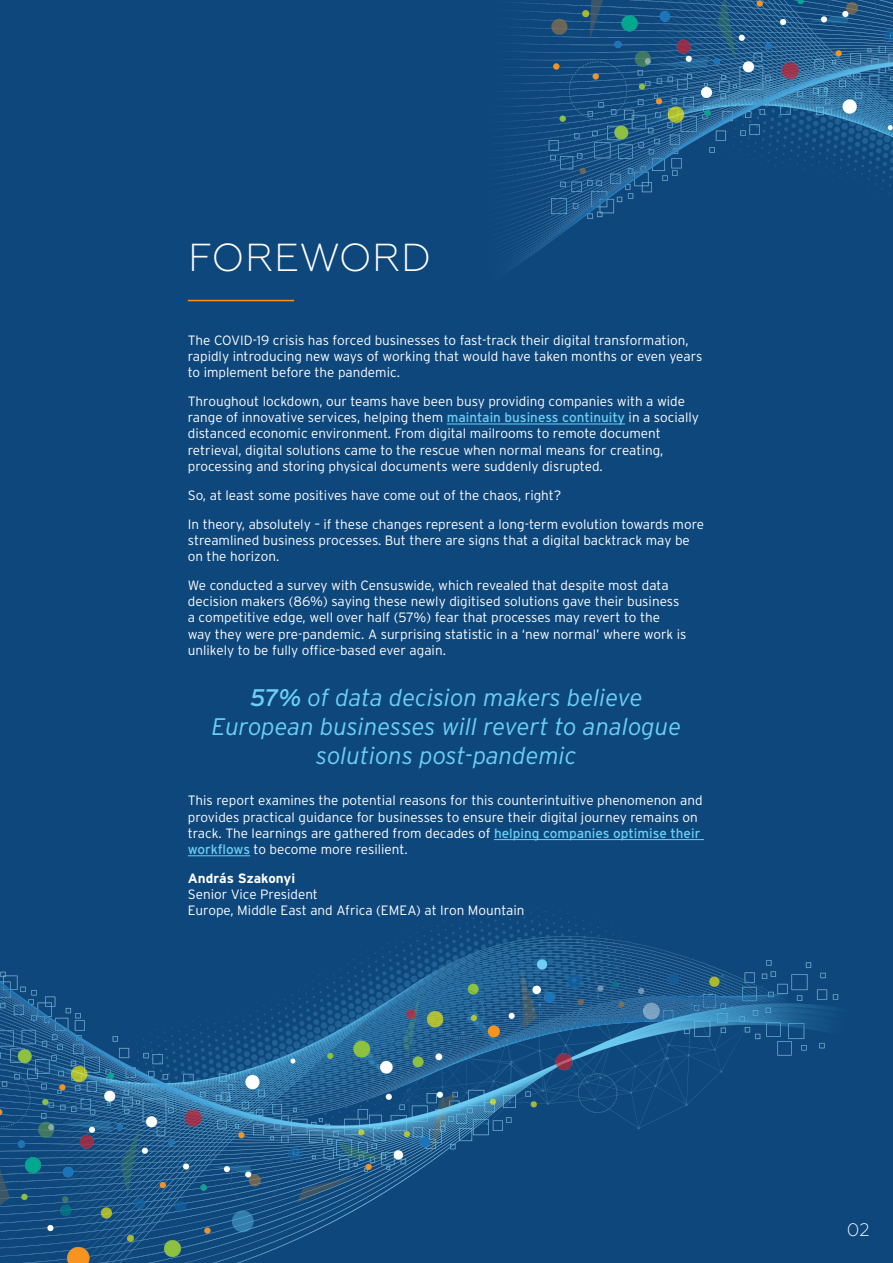
<style>
.page{position:relative;width:893px;height:1263px;background:#0d477c}
.page>*{position:absolute;margin:0;border:0;box-sizing:border-box;transform-origin:0 0}
.t1{font:300 39px "Geometria";letter-spacing:.01em;color:#fff}
.t2{font:italic 300 24px/28.8px "Interstate";color:#6bcff6;text-align:center}
.Body_Copy{font:300 18px "Geometria";color:#fff}
.t3{font:300 13.5px/16.2px "Interstate";color:#fff}
.s1{font-weight:400;color:#6bcff6}
.s2{font-weight:400}
.s3{font-weight:700}
</style>
<div class="page">
<img style="left:0;top:904px;width:839px;height:359px">
<hr style="left:447px;top:424px;width:178px;height:1px;background:#6bcff6">
<hr style="left:188px;top:300px;width:106px;height:1px;background:#f7931d">
<img style="left:503px;top:0;width:390px;height:268px">
<hr style="left:494px;top:839px;width:210px;height:1px;background:#6bcff6">
<hr style="left:188px;top:855px;width:62px;height:1px;background:#6bcff6">
<p class="t1" style="left:188px;top:235px;width:245px">FOREWORD</p>
<p class="t3" style="left:188px;top:332px;width:516px">The COVID-19 crisis has forced businesses to fast-track their digital transformation, rapidly introducing new ways of working that would have taken months or even years to implement before the pandemic.</p>
<p class="t3" style="left:188px;top:393px;width:513px">Throughout lockdown, our teams have been busy providing companies with a wide range of innovative services, helping them <span class="s1">maintain business continuity</span> in a socially distanced economic environment. From digital mailrooms to remote document retrieval, digital solutions came to the rescue when normal means for creating, processing and storing physical documents were suddenly disrupted.</p>
<p class="t3" style="left:188px;top:487px;width:375px">So, at least some positives have come out of the chaos, right?</p>
<p class="t3" style="left:188px;top:516px;width:518px">In theory, absolutely – if these changes represent a long-term evolution towards more streamlined business processes. But there are signs that a digital backtrack may be on the horizon.</p>
<p class="t3" style="left:188px;top:577px;width:500px">We conducted a survey with Censuswide, which revealed that despite most data decision makers (86%) saying these newly digitised solutions gave their business a competitive edge, well over half (57%) fear that processes may revert to the way they were pre-pandemic. A surprising statistic in a ‘new normal’ where work is unlikely to be fully office-based ever again.</p>
<p class="t2" style="left:212px;top:683px;width:471px"><span class="s2">57%</span> of data decision makers believe<br>European businesses will revert to analogue solutions post-pandemic</p>
<p class="t3" style="left:188px;top:792px;width:516px">This report examines the potential reasons for this counterintuitive phenomenon and provides practical guidance for businesses to ensure their digital journey remains on track. The learnings are gathered from decades of <span class="s1">helping companies optimise their workflows</span> to become more resilient.</p>
<p class="t3" style="left:188px;top:870px;width:338px"><span class="s3">András Szakonyi<br></span>Senior Vice President<br>Europe, Middle East and Africa (EMEA) at Iron Mountain</p>
<p class="Body_Copy" style="left:847px;top:1219px;width:24px">02</p>
</div>
